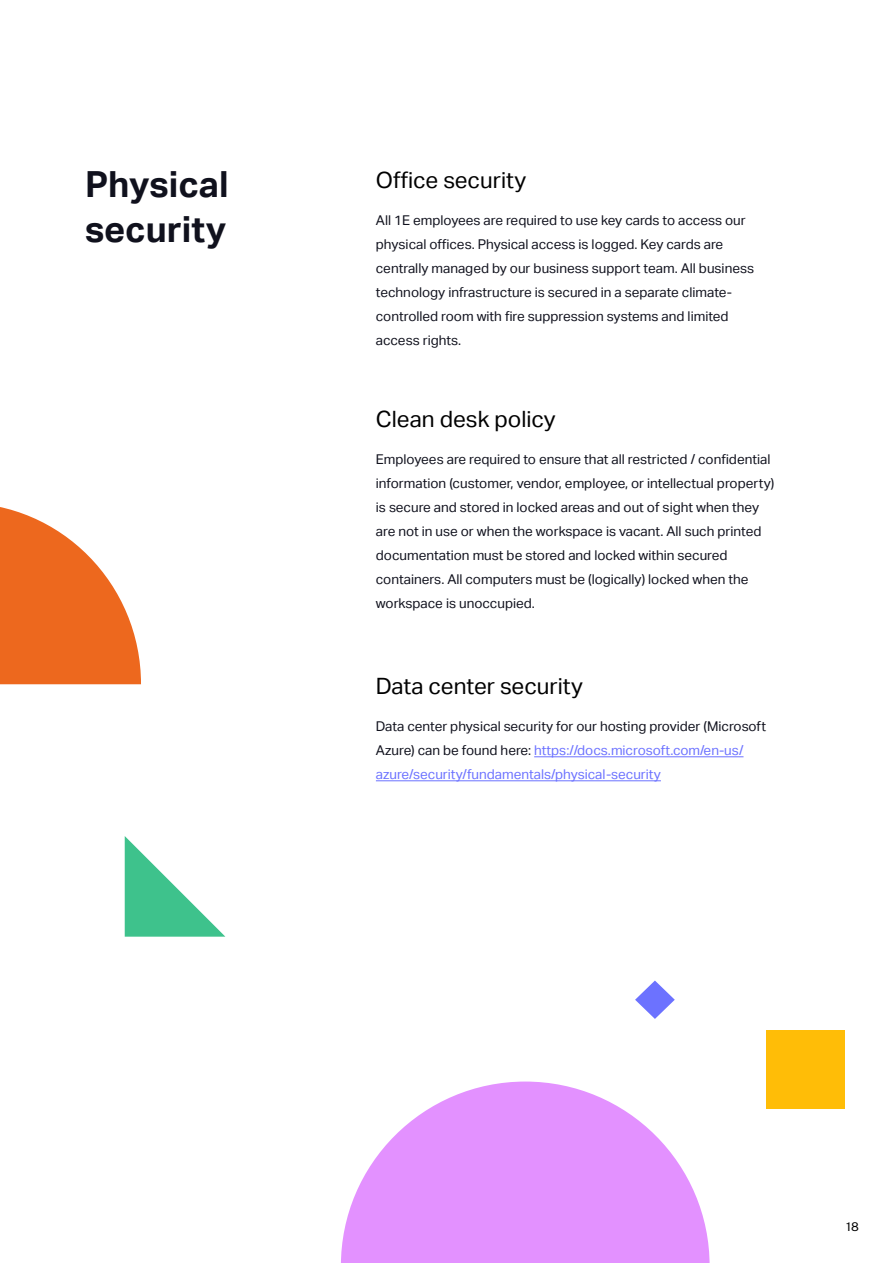
<style>
.page{position:relative;width:893px;height:1263px;background:#fff}
.page>*{position:absolute;margin:0;border:0;box-sizing:border-box;transform-origin:0 0}
.t1{font:700 36px/45px "Aktiv Grotesk";color:#10111d}
.t2{font:22.5px "Aktiv Grotesk";color:#000}
.t3{font:13.5px/24px "Aktiv Grotesk";color:#10111d}
.t4{font:100 12px "Public Sans";color:#000}
.s1{color:#6c72ff}
</style>
<div class="page">
<hr style="left:534px;top:756px;width:209px;height:1px;background:#6c72ff">
<hr style="left:376px;top:780px;width:285px;height:1px;background:#6c72ff">
<div style="left:766px;top:1030px;width:79px;height:79px;background:#ffbd07"></div>
<svg style="left:125px;top:836px;width:100px;height:101px"></svg>
<svg style="left:341px;top:1081px;width:369px;height:182px;fill:#e391ff"></svg>
<svg style="left:0;top:507px;width:141px;height:177px"></svg>
<svg style="left:635px;top:980px;width:40px;height:39px"></svg>
<p class="t1" style="left:85px;top:162px;width:145px">Physical security</p>
<p class="t2" style="left:376px;top:167px;width:152px">Office security</p>
<p class="t3" style="left:376px;top:208px;width:380px">All 1E employees are required to use key cards to access our physical offices. Physical access is logged. Key cards are centrally managed by our business support team. All business technology infrastructure is secured in a separate climate&shy;controlled room with fire suppression systems and limited access rights.</p>
<p class="t2" style="left:376px;top:406px;width:181px">Clean desk policy</p>
<p class="t3" style="left:376px;top:447px;width:400px">Employees are required to ensure that all restricted / confidential information (customer, vendor, employee, or intellectual property) is secure and stored in locked areas and out of sight when they are not in use or when the workspace is vacant. All such printed documentation must be stored and locked within secured containers. All computers must be (logically) locked when the workspace is unoccupied.</p>
<p class="t2" style="left:376px;top:673px;width:208px">Data center security</p>
<p class="t3" style="left:376px;top:715px;width:392px">Data center physical security for our hosting provider (Microsoft<br>Azure) can be found here: <span class="s1">https://docs.microsoft.com/en-us/ azure/security/fundamentals/physical-security</span></p>
<p class="t4" style="left:846px;top:1218px;width:14px">18</p>
</div>
